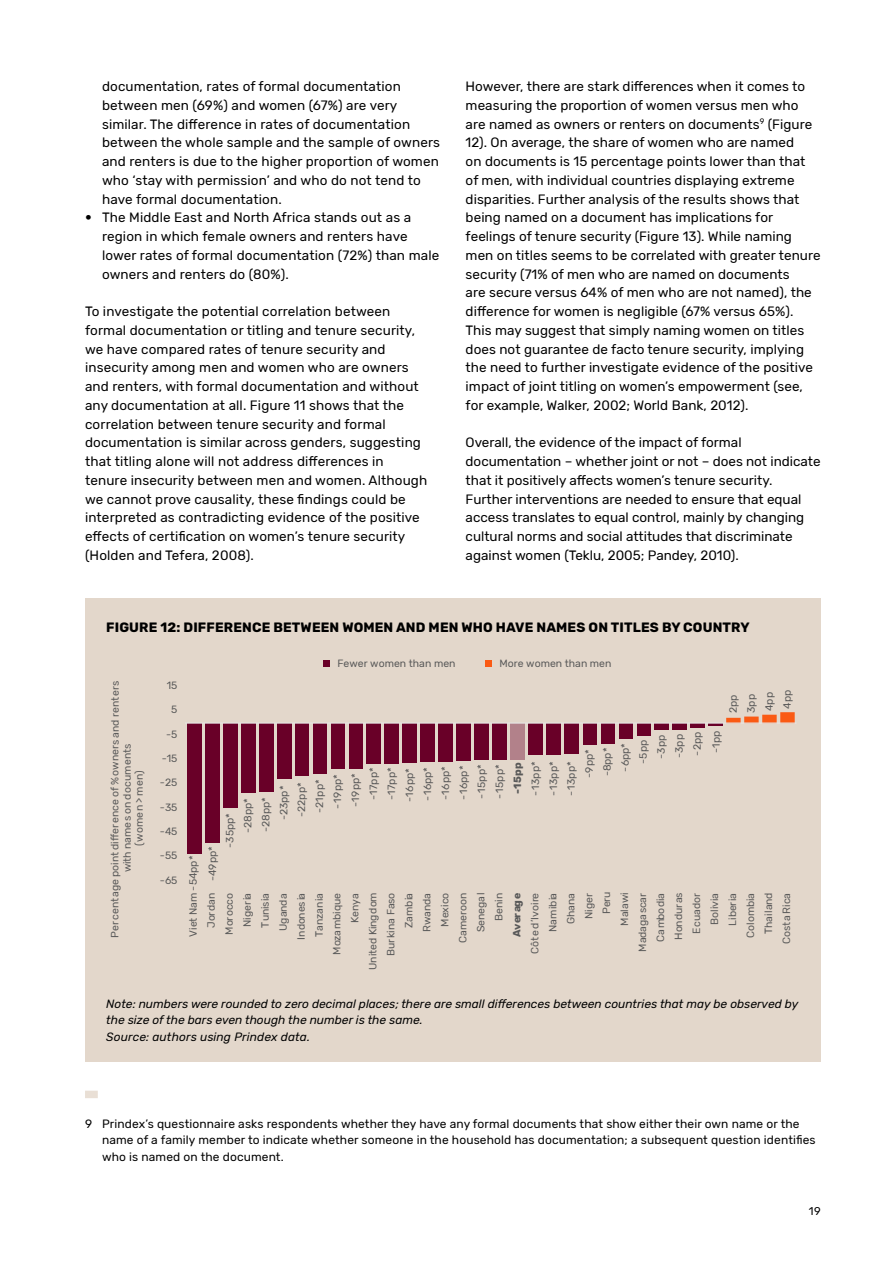
<style>
.page{position:relative;width:893px;height:1263px;background:#fff}
.page>*{position:absolute;margin:0;border:0;box-sizing:border-box;transform-origin:0 0}
.t1{font:13.5px/18.8px "Rubik";letter-spacing:.005em;color:#000}
.t2{font:700 13.5px "Rubik";letter-spacing:.01em;color:#000}
.t3{font:12px/16.5px "Rubik";letter-spacing:.01em;color:#000}
.t4{font:italic 12px/16.5px "Rubik";color:#000}
.t5{font:11.25px "Rubik";color:#000}
.t6{font:10.5px/18px "Rubik";color:#595959;text-align:right}
.t7{font:10.5px/12px "Rubik";letter-spacing:.025em;color:#595959;text-align:center}
.t8{font:700 10.5px "Rubik";letter-spacing:.015em;color:#595959}
.s1{font-family:"Sabon LT Std";font-weight:700}
</style>
<div class="page">
<div style="left:85px;top:1091px;width:13px;height:7px;background:#e9dfd5"></div>
<div style="left:85px;top:598px;width:736px;height:464px;background:#e3d7cb"></div>
<div style="left:187px;top:723px;width:14px;height:131px;background:#690028"></div>
<div style="left:205px;top:723px;width:14px;height:120px;background:#690028"></div>
<div style="left:223px;top:723px;width:14px;height:85px;background:#690028"></div>
<div style="left:241px;top:723px;width:14px;height:70px;background:#690028"></div>
<div style="left:259px;top:723px;width:14px;height:69px;background:#690028"></div>
<div style="left:277px;top:723px;width:14px;height:56px;background:#690028"></div>
<div style="left:295px;top:723px;width:14px;height:53px;background:#690028"></div>
<div style="left:313px;top:723px;width:14px;height:51px;background:#690028"></div>
<div style="left:331px;top:723px;width:14px;height:46px;background:#690028"></div>
<div style="left:349px;top:723px;width:14px;height:46px;background:#690028"></div>
<div style="left:366px;top:723px;width:15px;height:41px;background:#690028"></div>
<div style="left:384px;top:723px;width:15px;height:41px;background:#690028"></div>
<div style="left:402px;top:723px;width:15px;height:40px;background:#690028"></div>
<div style="left:420px;top:723px;width:15px;height:39px;background:#690028"></div>
<div style="left:438px;top:723px;width:15px;height:39px;background:#690028"></div>
<div style="left:456px;top:723px;width:15px;height:38px;background:#690028"></div>
<div style="left:475px;top:723px;width:14px;height:37px;background:#690028"></div>
<div style="left:493px;top:723px;width:14px;height:37px;background:#690028"></div>
<div style="left:511px;top:723px;width:14px;height:36px;background:#b2818a"></div>
<div style="left:529px;top:723px;width:14px;height:31px;background:#690028"></div>
<div style="left:547px;top:723px;width:14px;height:31px;background:#690028"></div>
<div style="left:565px;top:723px;width:14px;height:31px;background:#690028"></div>
<div style="left:583px;top:723px;width:13px;height:22px;background:#690028"></div>
<div style="left:601px;top:723px;width:13px;height:21px;background:#690028"></div>
<div style="left:619px;top:723px;width:13px;height:16px;background:#690028"></div>
<div style="left:637px;top:723px;width:13px;height:13px;background:#690028"></div>
<div style="left:654px;top:723px;width:14px;height:7px;background:#690028"></div>
<div style="left:672px;top:723px;width:14px;height:7px;background:#690028"></div>
<div style="left:690px;top:723px;width:15px;height:5px;background:#690028"></div>
<hr style="left:708px;top:723px;width:15px;height:3px;background:#690028">
<svg style="left:726px;top:712px;width:69px;height:10px"></svg>
<hr style="left:185px;top:722px;width:611px;height:2px;background:#e7e6e6">
<svg style="left:324px;top:660px;width:6px;height:6px"></svg>
<svg style="left:486px;top:660px;width:6px;height:6px"></svg>
<p class="t1" style="left:102px;top:77px;width:340px">documentation, rates of formal documentation between men (69%) and women (67%) are very similar. The difference in rates of documentation between the whole sample and the sample of owners and renters is due to the higher proportion of women who ‘stay with permission’ and who do not tend to have formal documentation.</p>
<p class="t1" style="left:102px;top:209px;width:339px;text-indent:-17px"><span class="s1">•</span> The Middle East and North Africa stands out as a region in which female owners and renters have lower rates of formal documentation (72%) than male owners and renters do (80%).</p>
<p class="t1" style="left:85px;top:302px;width:344px">To investigate the potential correlation between formal documentation or titling and tenure security, we have compared rates of tenure security and insecurity among men and women who are owners and renters, with formal documentation and without any documentation at all. Figure 11 shows that the correlation between tenure security and formal documentation is similar across genders, suggesting that titling alone will not address differences in tenure insecurity between men and women. Although we cannot prove causality, these findings could be interpreted as contradicting evidence of the positive effects of certification on women’s tenure security (Holden and Tefera, 2008).</p>
<p class="t1" style="left:466px;top:77px;width:357px">However, there are stark differences when it comes to measuring the proportion of women versus men who are named as owners or renters on documents<sup>9</sup> (Figure 12). On average, the share of women who are named<br>on documents is 15 percentage points lower than that of men, with individual countries displaying extreme disparities. Further analysis of the results shows that being named on a document has implications for feelings of tenure security (Figure 13). While naming men on titles seems to be correlated with greater tenure security (71% of men who are named on documents<br>are secure versus 64% of men who are not named), the difference for women is negligible (67% versus 65%).<br>This may suggest that simply naming women on titles does not guarantee de facto tenure security, implying the need to further investigate evidence of the positive impact of joint titling on women’s empowerment (see, for example, Walker, 2002; World Bank, 2012).</p>
<p class="t1" style="left:466px;top:434px;width:357px">Overall, the evidence of the impact of formal documentation – whether joint or not – does not indicate that it positively affects women’s tenure security.<br>Further interventions are needed to ensure that equal access translates to equal control, mainly by changing cultural norms and social attitudes that discriminate against women (Teklu, 2005; Pandey, 2010).</p>
<p class="t2" style="left:106px;top:619px;width:645px">FIGURE 12: DIFFERENCE BETWEEN WOMEN AND MEN WHO HAVE NAMES ON TITLES BY COUNTRY</p>
<p class="t7" style="left:109px;top:938px;width:259px;rotate:-90deg">Percentage point difference of % owners and renters with names on documents<br>(women&gt; men)</p>
<p class="t6" style="left:167px;top:677px;width:12px">15</p>
<p class="t6" style="left:171px;top:701px;width:8px">5</p>
<p class="t6" style="left:166px;top:725px;width:13px">-5</p>
<p class="t6" style="left:162px;top:749px;width:17px">-15</p>
<p class="t6" style="left:160px;top:774px;width:19px">-25</p>
<p class="t6" style="left:160px;top:798px;width:19px">-35</p>
<p class="t6" style="left:160px;top:823px;width:19px">-45</p>
<p class="t6" style="left:160px;top:847px;width:19px">-55</p>
<p class="t6" style="left:160px;top:871px;width:19px">-65</p>
<p class="t6" style="left:338px;top:654px;width:119px">Fewer women than men</p>
<p class="t6" style="left:500px;top:654px;width:113px">More women than men</p>
<p class="t6" style="left:724px;top:713px;width:25px;text-align:center;rotate:-90deg">2pp<br>3pp<br>4pp<br>4pp</p>
<p class="t6" style="left:581px;top:778px;width:30px;rotate:-90deg">-9pp*</p>
<p class="t6" style="left:599px;top:776px;width:30px;rotate:-90deg">-8pp*</p>
<p class="t6" style="left:616px;top:772px;width:30px;rotate:-90deg">-6pp*</p>
<p class="t6" style="left:634px;top:764px;width:26px;rotate:-90deg">-5pp</p>
<p class="t6" style="left:652px;top:759px;width:25px;rotate:-90deg">-3pp</p>
<p class="t6" style="left:670px;top:758px;width:25px;rotate:-90deg">-3pp</p>
<p class="t6" style="left:688px;top:756px;width:25px;rotate:-90deg">-2pp</p>
<p class="t6" style="left:707px;top:753px;width:25px;rotate:-90deg">-1pp</p>
<p class="t6" style="left:239px;top:833px;width:37px;rotate:-90deg">-28pp*</p>
<p class="t6" style="left:257px;top:832px;width:37px;rotate:-90deg">-28pp*</p>
<p class="t6" style="left:275px;top:820px;width:36px;rotate:-90deg">-23pp*</p>
<p class="t6" style="left:293px;top:817px;width:36px;rotate:-90deg">-22pp*</p>
<p class="t6" style="left:311px;top:813px;width:35px;rotate:-90deg">-21pp*</p>
<p class="t6" style="left:329px;top:808px;width:36px;rotate:-90deg">-19pp*</p>
<p class="t6" style="left:347px;top:807px;width:36px;rotate:-90deg">-19pp*</p>
<p class="t6" style="left:365px;top:800px;width:34px;rotate:-90deg">-17pp*</p>
<p class="t6" style="left:383px;top:800px;width:34px;rotate:-90deg">-17pp*</p>
<p class="t6" style="left:401px;top:802px;width:36px;rotate:-90deg">-16pp*</p>
<p class="t6" style="left:419px;top:801px;width:36px;rotate:-90deg">-16pp*</p>
<p class="t6" style="left:437px;top:800px;width:36px;rotate:-90deg">-16pp*</p>
<p class="t6" style="left:455px;top:800px;width:36px;rotate:-90deg">-16pp*</p>
<p class="t6" style="left:473px;top:798px;width:36px;rotate:-90deg">-15pp*</p>
<p class="t6" style="left:491px;top:798px;width:36px;rotate:-90deg">-15pp*</p>
<p class="t8" style="left:511px;top:794px;width:33px;rotate:-90deg">-15pp</p>
<p class="t6" style="left:527px;top:795px;width:36px;rotate:-90deg">-13pp*</p>
<p class="t6" style="left:545px;top:795px;width:36px;rotate:-90deg">-13pp*</p>
<p class="t6" style="left:563px;top:795px;width:36px;rotate:-90deg">-13pp*</p>
<p class="t6" style="left:221px;top:848px;width:36px;rotate:-90deg">-35pp*</p>
<p class="t6" style="left:184px;top:881px;width:36px;line-height:19.4px;text-align:left;text-indent:-56px;rotate:-90deg">Viet Nam -54pp* -49pp*</p>
<p class="t6" style="left:202px;top:970px;width:79px;rotate:-90deg">Jordan<br>Morocco<br>Nigeria<br>Tunisia<br>Uganda<br>Indonesia<br>Tanzania<br>Mozambique<br>Kenya<br>United Kingdom<br>Burkina Faso<br>Zambia<br>Rwanda<br>Mexico<br>Cameroon<br>Senegal<br>Benin</p>
<p class="t8" style="left:511px;top:937px;width:46px;rotate:-90deg">Average</p>
<p class="t6" style="left:526px;top:954px;width:64px;rotate:-90deg">Côte d’Ivoire<br>Namibia<br>Ghana<br>Niger<br>Peru<br>Malawi<br>Madagascar<br>Cambodia<br>Honduras<br>Ecuador<br>Bolivia<br>Liberia<br>Colombia<br>Thailand<br>Costa Rica</p>
<p class="t4" style="left:106px;top:995px;width:693px">Note: numbers were rounded to zero decimal places; there are small differences between countries that may be observed by the size of the bars even though the number is the same.<br>Source: authors using Prindex data.</p>
<p class="t3" style="left:102px;top:1116px;width:715px;text-indent:-17px">9 Prindex’s questionnaire asks respondents whether they have any formal documents that show either their own name or the name of a family member to indicate whether someone in the household has documentation; a subsequent question identifies who is named on the document.</p>
<p class="t5" style="left:809px;top:1205px;width:13px">19</p>
</div>
